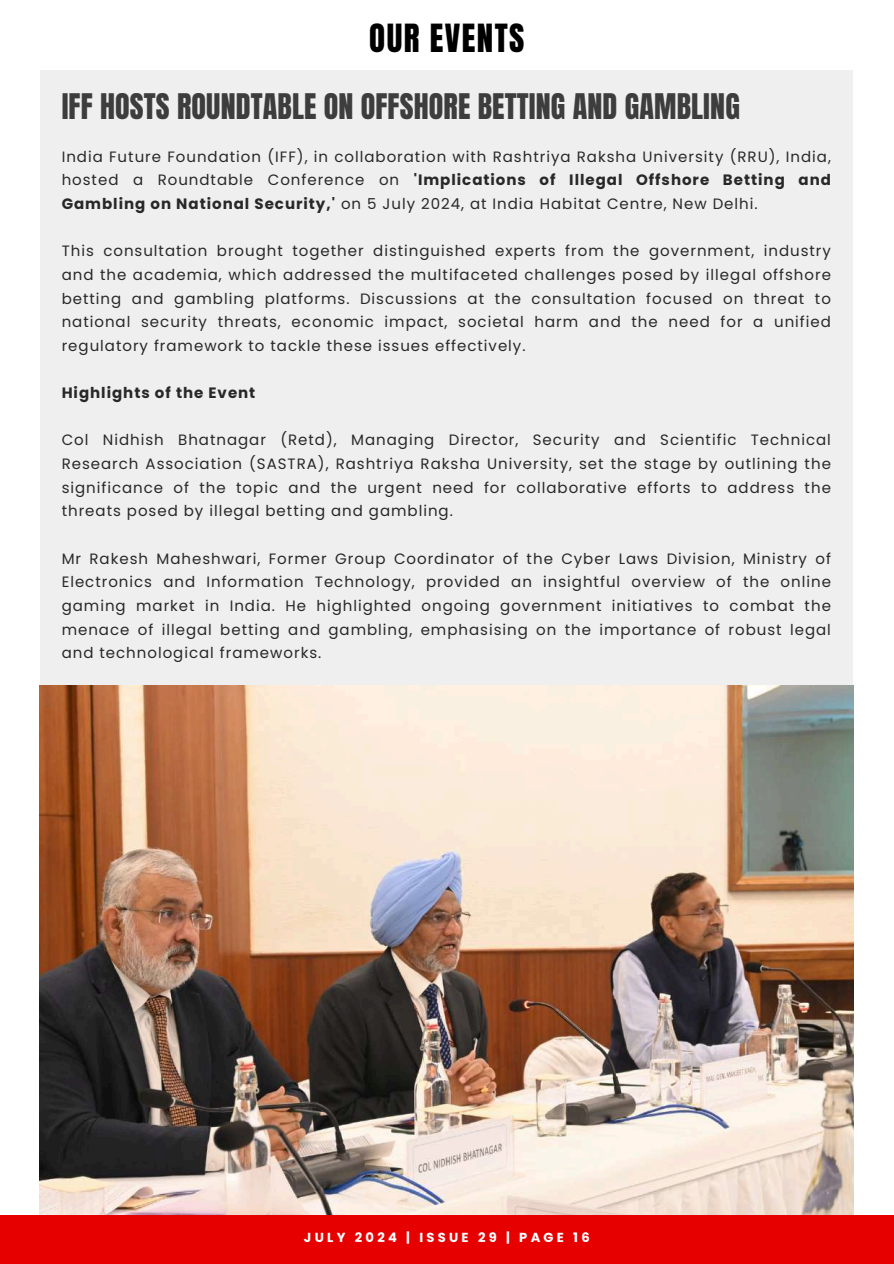
<style>
.page{position:relative;width:894px;height:1264px;background:#fff}
.page>*{position:absolute;margin:0;border:0;box-sizing:border-box;transform-origin:0 0}
.t1{font:33px "Anton";letter-spacing:.04em;color:#000}
.t2{font:30px "Anton";letter-spacing:.005em;color:#3d3d3d}
.t3{font:15px/23.7px "Poppins";letter-spacing:.065em;color:#282828;text-align:justify}
.t4{font:700 15px "Poppins";letter-spacing:.065em;color:#282828}
.t5{font:700 13.05px "Poppins";letter-spacing:.25em;color:#fff}
.s1{font-weight:700}
</style>
<div class="page">
<div style="left:40px;top:71px;width:812px;height:1159px;background:#efefef"></div>
<img style="left:40px;top:685px;width:813px;height:530px">
<div style="left:0;top:1215px;width:893px;height:48px;background:#e70000"></div>
<h1 class="t1" style="left:369px;top:15px;width:156px">OUR EVENTS</h1>
<h2 class="t2" style="left:62px;top:85px;width:679px">IFF HOSTS ROUNDTABLE ON OFFSHORE BETTING AND GAMBLING</h2>
<p class="t3" style="left:62px;top:145px;width:770px">India Future Foundation (IFF), in collaboration with Rashtriya Raksha University (RRU), India, hosted a Roundtable Conference on <span class="s1">'Implications of Illegal Offshore Betting and Gambling on National Security,'</span> on 5 July 2024, at India Habitat Centre, New Delhi.</p>
<p class="t3" style="left:62px;top:239px;width:770px">This consultation brought together distinguished experts from the government, industry and the academia, which addressed the multifaceted challenges posed by illegal offshore betting and gambling platforms. Discussions at the consultation focused on threat to national security threats, economic impact, societal harm and the need for a unified regulatory framework to tackle these issues effectively.</p>
<p class="t4" style="left:62px;top:382px;width:195px">Highlights of the Event</p>
<p class="t3" style="left:62px;top:428px;width:770px">Col Nidhish Bhatnagar (Retd), Managing Director, Security and Scientific Technical Research Association (SASTRA), Rashtriya Raksha University, set the stage by outlining the significance of the topic and the urgent need for collaborative efforts to address the threats posed by illegal betting and gambling.</p>
<p class="t3" style="left:62px;top:546px;width:770px">Mr Rakesh Maheshwari, Former Group Coordinator of the Cyber Laws Division, Ministry of Electronics and Information Technology, provided an insightful overview of the online gaming market in India. He highlighted ongoing government initiatives to combat the menace of illegal betting and gambling, emphasising on the importance of robust legal and technological frameworks.</p>
<p class="t5" style="left:304px;top:1228px;width:287px">JULY 2024 | ISSUE 29 | PAGE 16</p>
</div>
